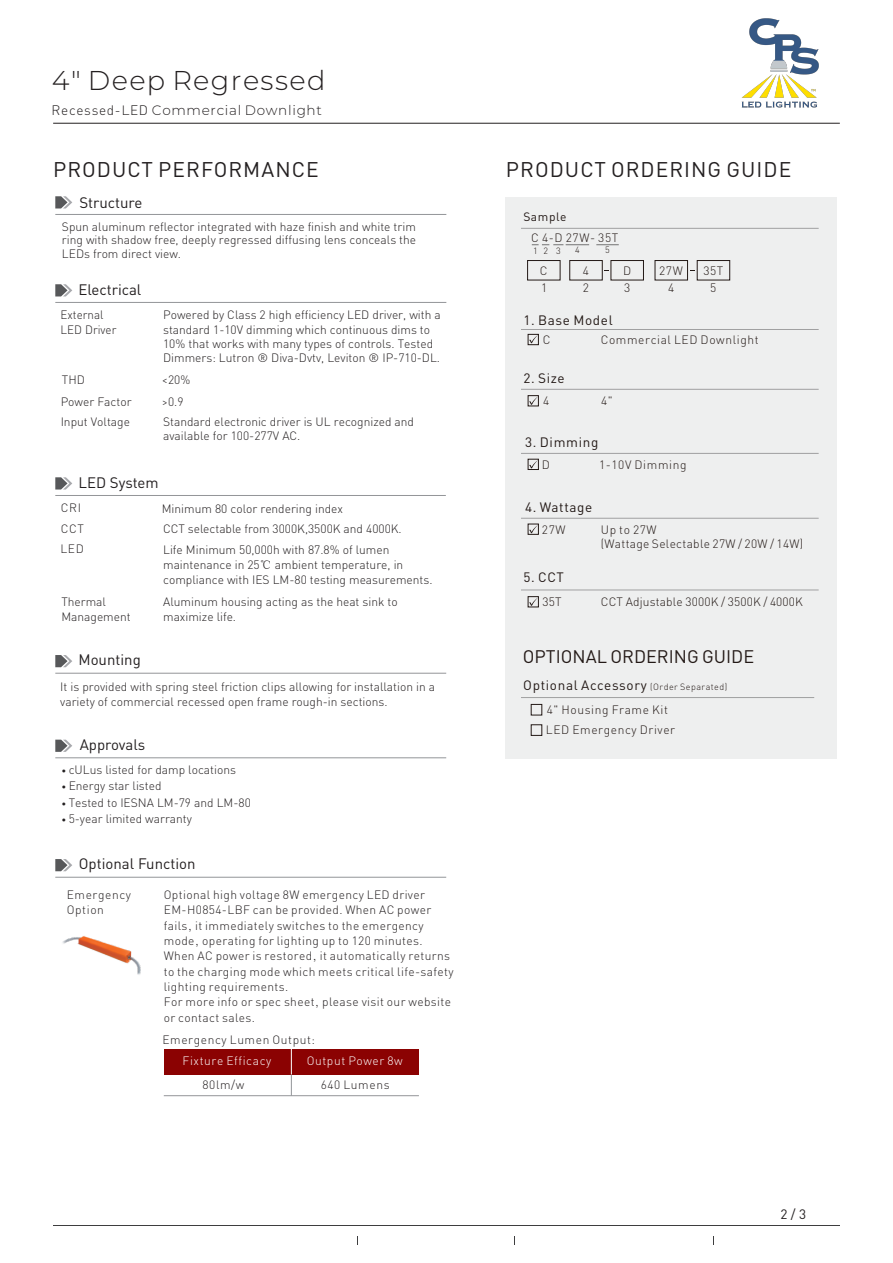
<style>
.page{position:relative;width:893px;height:1263px;background:#fff}
.page>*{position:absolute;margin:0;border:0;box-sizing:border-box;transform-origin:0 0}
.t1{font:300 27.15px "Montserrat";letter-spacing:.05em;color:#231f20}
.t2{font:21px "DINOT";letter-spacing:.05em;color:#231f20}
.t3{font:18px "DINOT";color:#231916}
.t4{font:15px "DINOT";color:#231f20}
.t5{font:300 13.65px "Montserrat";letter-spacing:.05em;color:#231f20}
.t6{font:13.5px "DINOT";letter-spacing:.05em;color:#231916}
.t7{font:13.5px "DINOT";color:#231f20}
.t8{font:300 12px/15px "DINOT";color:#231f20}
.t9{font:300 12px/15.3px "DINOT";letter-spacing:.03em;color:#231f20}
.t10{font:300 12px/20.7px "DINOT";letter-spacing:.05em;color:#231916}
.t11{font:300 12px/20.2px "DINOT";letter-spacing:.05em;color:#231f20}
.t12{font:300 12px/14.4px "DINOT";letter-spacing:.025em;color:#231916}
.t13{font:300 12px "DINOT";letter-spacing:.015em;color:#231916}
.t14{font:300 12px "DINOT";letter-spacing:.05em;color:#fff}
.t15{font:12px "DINOT";letter-spacing:.05em;color:#231916}
.t16{font:12px "Dotum";color:#231f20}
.t17{font:300 9px "DINOT";color:#231916}
.s1{font-family:"DINOT"}
.s2{font-family:"Sim Sun";font-weight:400}
.s3{font-size:9px}
.s4{font-weight:300;font-size:9px}
</style>
<div class="page">
<svg style="left:55px;top:859px;width:17px;height:12px"></svg>
<hr style="left:55px;top:877px;width:391px;height:1px;background:#939598">
<svg style="left:55px;top:196px;width:17px;height:12px"></svg>
<hr style="left:55px;top:214px;width:391px;height:1px;background:#939598">
<svg style="left:55px;top:284px;width:17px;height:12px"></svg>
<hr style="left:55px;top:302px;width:391px;height:1px;background:#939598">
<svg style="left:55px;top:740px;width:17px;height:12px"></svg>
<svg style="left:55px;top:655px;width:17px;height:12px"></svg>
<hr style="left:55px;top:757px;width:391px;height:1px;background:#939598">
<hr style="left:55px;top:673px;width:391px;height:1px;background:#939598">
<hr style="left:55px;top:495px;width:391px;height:1px;background:#939598">
<svg style="left:55px;top:477px;width:17px;height:12px"></svg>
<hr style="left:53px;top:123px;width:787px;height:1px;background:#231f20">
<div style="left:164px;top:1049px;width:127px;height:25px;background:#8b0202"></div>
<div style="left:291px;top:1049px;width:128px;height:25px;background:#8b0202"></div>
<hr style="left:164px;top:1095px;width:255px;height:1px;background:#939598">
<svg style="left:291px;top:1049px;width:1px;height:46px"></svg>
<hr style="left:53px;top:1226px;width:787px;height:1px;background:#3e3e3f">
<div style="left:505px;top:197px;width:332px;height:561px;background:#eeefef"></div>
<hr style="left:521px;top:228px;width:298px;height:1px;background:#a0a0a1">
<hr style="left:521px;top:329px;width:298px;height:1px;background:#a0a0a1">
<hr style="left:521px;top:389px;width:298px;height:1px;background:#a0a0a1">
<hr style="left:521px;top:453px;width:298px;height:1px;background:#a0a0a1">
<hr style="left:521px;top:518px;width:298px;height:1px;background:#a0a0a1">
<div style="left:528px;top:395px;width:11px;height:11px;border:1px solid #231916"></div>
<div style="left:528px;top:459px;width:11px;height:11px;border:1px solid #231916"></div>
<div style="left:528px;top:524px;width:11px;height:10px;border:1px solid #231916"></div>
<div style="left:527px;top:260px;width:33px;height:20px;border:1px solid #231916"></div>
<div style="left:569px;top:260px;width:33px;height:20px;border:1px solid #231916"></div>
<div style="left:611px;top:260px;width:33px;height:20px;border:1px solid #231916"></div>
<div style="left:655px;top:260px;width:33px;height:20px;border:1px solid #231916"></div>
<div style="left:697px;top:260px;width:33px;height:20px;border:1px solid #231916"></div>
<div style="left:528px;top:334px;width:11px;height:11px;border:1px solid #231916"></div>
<svg style="left:529px;top:335px;width:9px;height:8px"></svg>
<svg style="left:529px;top:396px;width:9px;height:9px"></svg>
<svg style="left:529px;top:460px;width:9px;height:9px"></svg>
<svg style="left:529px;top:525px;width:9px;height:8px"></svg>
<svg style="left:530px;top:598px;width:7px;height:7px"></svg>
<div style="left:528px;top:596px;width:11px;height:11px;border:1px solid #231916"></div>
<hr style="left:521px;top:590px;width:298px;height:1px;background:#a0a0a1">
<svg style="left:596px;top:244px;width:23px;height:1px"></svg>
<svg style="left:532px;top:244px;width:57px;height:1px"></svg>
<div style="left:531px;top:704px;width:11px;height:11px;border:1px solid #231916"></div>
<div style="left:531px;top:724px;width:11px;height:12px;border:1px solid #231916"></div>
<hr style="left:521px;top:697px;width:293px;height:1px;background:#a0a0a1">
<img style="left:62px;top:936px;width:79px;height:39px">
<img style="left:741px;top:18px;width:78px;height:90px">
<h1 class="t1" style="left:52px;top:63px;width:275px">4" Deep Regressed</h1>
<p class="t5" style="left:52px;top:101px;width:272px"><span class="s1">Recessed-</span>L<span class="s1">ED</span> Commercial Downlight</p>
<h2 class="t2" style="left:53px;top:161px;width:267px">PRODUCT PERFORMANCE</h2>
<p class="t4" style="left:79px;top:196px;width:65px">Structure</p>
<p class="t8" style="left:62px;top:221px;width:356px;line-height:13.4px;text-align:justify">Spun aluminum reflector integrated with haze finish and white trim ring with shadow free, deeply regressed diffusing lens conceals the LEDs from direct view.</p>
<p class="t4" style="left:78px;top:283px;width:64px">Electrical</p>
<p class="t8" style="left:61px;top:308px;width:57px">External<br>LED Driver</p>
<p class="t8" style="left:163px;top:309px;width:279px;line-height:14.4px">Powered by Class 2 high efficiency LED driver, with a standard 1-10V dimming which continuous dims to 10% that works with many types of controls. Tested Dimmers: Lutron ® Diva-Dvtv, Leviton ® IP-710-DL.</p>
<p class="t8" style="left:62px;top:373px;width:24px">THD</p>
<p class="t8" style="left:162px;top:373px;width:30px">&lt;20%</p>
<p class="t8" style="left:61px;top:395px;width:72px">Power Factor</p>
<p class="t8" style="left:162px;top:395px;width:23px">&gt;0.9</p>
<p class="t8" style="left:61px;top:415px;width:71px">Input Voltage</p>
<p class="t8" style="left:163px;top:416px;width:252px;line-height:13.4px">Standard electronic driver is UL recognized and available for 100-277V AC.</p>
<p class="t4" style="left:78px;top:477px;width:82px">LED System</p>
<p class="t11" style="left:60px;top:499px;width:25px">CRI<br>CCT<br>LED</p>
<p class="t8" style="left:162px;top:502px;width:183px">Minimum 80 color rendering index</p>
<p class="t8" style="left:163px;top:522px;width:240px">CCT selectable from 3000K,3500K and 4000K.</p>
<p class="t8" style="left:163px;top:543px;width:271px">Life Minimum 50,000h with 87.8% of lumen maintenance in 25<span class="s2">℃</span> ambient temperature, in compliance with IES LM-80 testing measurements.</p>
<p class="t8" style="left:163px;top:595px;width:236px">Aluminum housing acting as the heat sink to maximize life.</p>
<p class="t8" style="left:61px;top:595px;width:71px">Thermal<br>Management</p>
<p class="t4" style="left:78px;top:654px;width:64px">Mounting</p>
<p class="t8" style="left:60px;top:680px;width:376px">It is provided with spring steel friction clips allowing for installation in a variety of commercial recessed open frame rough-in sections.</p>
<p class="t4" style="left:80px;top:738px;width:67px">Approvals</p>
<p class="t8" style="left:61px;top:763px;width:176px"><span class="s3">•</span> cULus listed for damp locations</p>
<p class="t8" style="left:61px;top:780px;width:102px"><span class="s3">•</span> Energy star listed</p>
<p class="t8" style="left:61px;top:796px;width:191px"><span class="s3">•</span> Tested to IESNA LM-79 and LM-80</p>
<p class="t8" style="left:61px;top:812px;width:132px"><span class="s3">•</span> 5-year limited warranty</p>
<p class="t4" style="left:79px;top:857px;width:118px">Optional Function</p>
<p class="t11" style="left:67px;top:888px;width:66px;line-height:15.3px">Emergency<br>Option</p>
<p class="t9" style="left:164px;top:888px;width:269px">Optional high voltage 8W emergency LED driver<br>EM-H0854-LBF can be provided. When AC power fails it immediately switches to the emergency</p>
<p class="t16" style="left:188px;top:919px;width:6px">,</p>
<p class="t9" style="left:164px;top:934px;width:260px">mode operating for lighting up to 120 minutes.</p>
<p class="t16" style="left:195px;top:935px;width:6px">,</p>
<p class="t9" style="left:164px;top:950px;width:288px">When AC power is restored it automatically returns</p>
<p class="t16" style="left:313px;top:950px;width:6px">,</p>
<p class="t9" style="left:164px;top:965px;width:291px">to the charging mode which meets critical life-safety lighting requirements.<br>For more info or spec sheet please visit our website</p>
<p class="t16" style="left:315px;top:996px;width:6px">,</p>
<p class="t9" style="left:164px;top:1011px;width:93px">or contact sales.</p>
<p class="t14" style="left:183px;top:1055px;width:90px">Fixture Efficacy</p>
<p class="t14" style="left:307px;top:1055px;width:98px">Output Power 8w</p>
<p class="t8" style="left:202px;top:1079px;width:43px">80lm/w</p>
<p class="t11" style="left:321px;top:1076px;width:70px">640 Lumens</p>
<p class="t11" style="left:162px;top:1031px;width:154px">Emergency Lumen Output:</p>
<h2 class="t2" style="left:506px;top:161px;width:287px">PRODUCT ORDERING GUIDE</h2>
<p class="t15" style="left:523px;top:211px;width:45px">Sample</p>
<p class="t10" style="left:531px;top:228px;width:88px">C 4-D 27W- 35T</p>
<p class="t17" style="left:533px;top:247px;width:29px">12 3</p>
<p class="t17" style="left:605px;top:247px;width:6px">5</p>
<p class="t17" style="left:575px;top:247px;width:6px">4</p>
<p class="t10" style="left:540px;top:261px;width:9px">C</p>
<p class="t10" style="left:623px;top:261px;width:10px">D</p>
<p class="t10" style="left:659px;top:261px;width:25px">27W</p>
<p class="t10" style="left:703px;top:261px;width:22px">35T</p>
<p class="t10" style="left:583px;top:261px;width:8px">4</p>
<p class="t10" style="left:541px;top:278px;width:8px">1</p>
<p class="t10" style="left:583px;top:278px;width:8px">2</p>
<p class="t10" style="left:624px;top:278px;width:8px">3</p>
<p class="t10" style="left:668px;top:278px;width:8px">4</p>
<p class="t10" style="left:710px;top:278px;width:8px">5</p>
<p class="t6" style="left:523px;top:315px;width:91px">1. Base Model</p>
<p class="t10" style="left:543px;top:330px;width:9px">C</p>
<p class="t10" style="left:601px;top:330px;width:159px">Commercial LED Downlight</p>
<p class="t6" style="left:523px;top:373px;width:43px">2. Size</p>
<p class="t10" style="left:543px;top:392px;width:8px">4</p>
<p class="t10" style="left:601px;top:392px;width:13px">4"</p>
<p class="t6" style="left:525px;top:437px;width:75px">3. Dimming</p>
<p class="t10" style="left:542px;top:456px;width:10px">D</p>
<p class="t10" style="left:599px;top:456px;width:89px">1-10V Dimming</p>
<p class="t6" style="left:525px;top:502px;width:69px">4. Wattage</p>
<p class="t10" style="left:542px;top:520px;width:25px">27W</p>
<p class="t12" style="left:601px;top:524px;width:204px">Up to 27W<br>(Wattage Selectable 27W / 20W / 14W)</p>
<p class="t6" style="left:523px;top:572px;width:42px">5. CCT</p>
<p class="t10" style="left:542px;top:592px;width:21px">35T</p>
<p class="t13" style="left:601px;top:597px;width:204px">CCT Adjustable 3000K / 3500K / 4000K</p>
<h3 class="t3" style="left:523px;top:649px;width:233px">OPTIONAL ORDERING GUIDE</h3>
<p class="t6" style="left:523px;top:679px;width:206px">Optional Accessory <span class="s4">(Order Separated)</span></p>
<p class="t10" style="left:546px;top:700px;width:131px">4" Housing Frame Kit<br>LED Emergency Driver</p>
<p class="t7" style="left:780px;top:1209px;width:27px">2 / 3</p>
</div>
